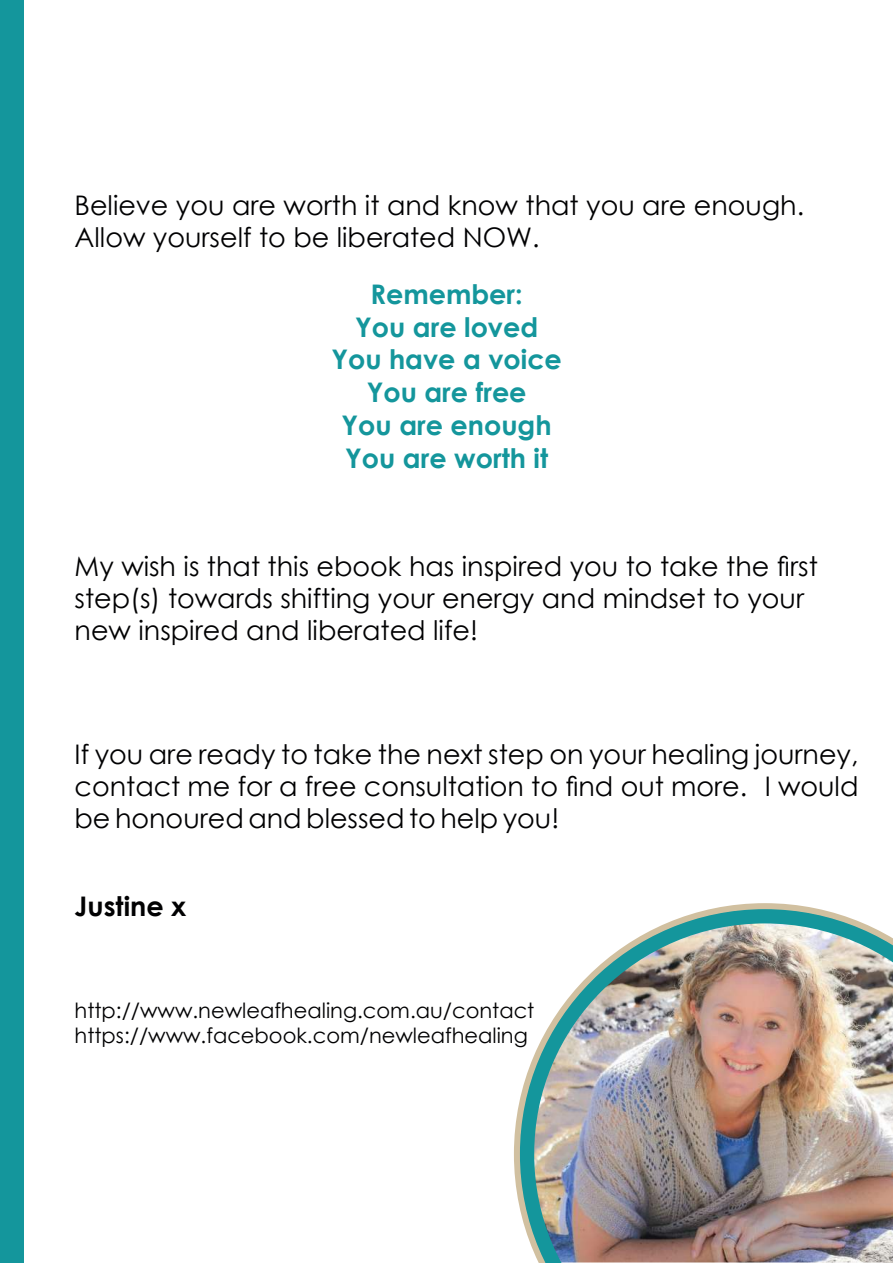
<style>
.page{position:relative;width:893px;height:1263px;background:#fff}
.page>*{position:absolute;margin:0;border:0;box-sizing:border-box;transform-origin:0 0}
.t1{font:27px/32.1px "Century Gothic";color:#010102}
.t2{font:700 27px/32.7px "Century Gothic";color:#14969c;text-align:center}
.t3{font:700 27px "Century Gothic";color:#010102}
.t4{font:21px/25px "Century Gothic";color:#010102}
</style>
<div class="page">
<div style="left:0;top:0;width:24px;height:1263px;background:#14969c"></div>
<img style="left:514px;top:903px;width:379px;height:360px">
<p class="t1" style="left:75px;top:191px;width:731px">Believe you are worth it and know that you are enough.<br>Allow yourself to be liberated NOW.</p>
<p class="t2" style="left:331px;top:280px;width:232px">Remember:<br>You are loved<br>You have a voice<br>You are free<br>You are enough<br>You are worth it</p>
<p class="t1" style="left:75px;top:550px;width:745px">My wish is that this ebook has inspired you to take the first step(s) towards shifting your energy and mindset to your new inspired and liberated life!</p>
<p class="t1" style="left:75px;top:741px;width:785px;text-align:justify">If you are ready to take the next step on your healing journey, contact me for a free consultation to find out more. I would be honoured and blessed to help you!</p>
<p class="t3" style="left:75px;top:896px;width:113px">Justine x</p>
<p class="t4" style="left:75px;top:999px;width:461px">http://www.newleafhealing.com.au/contact https://www.facebook.com/newleafhealing</p>
</div>
